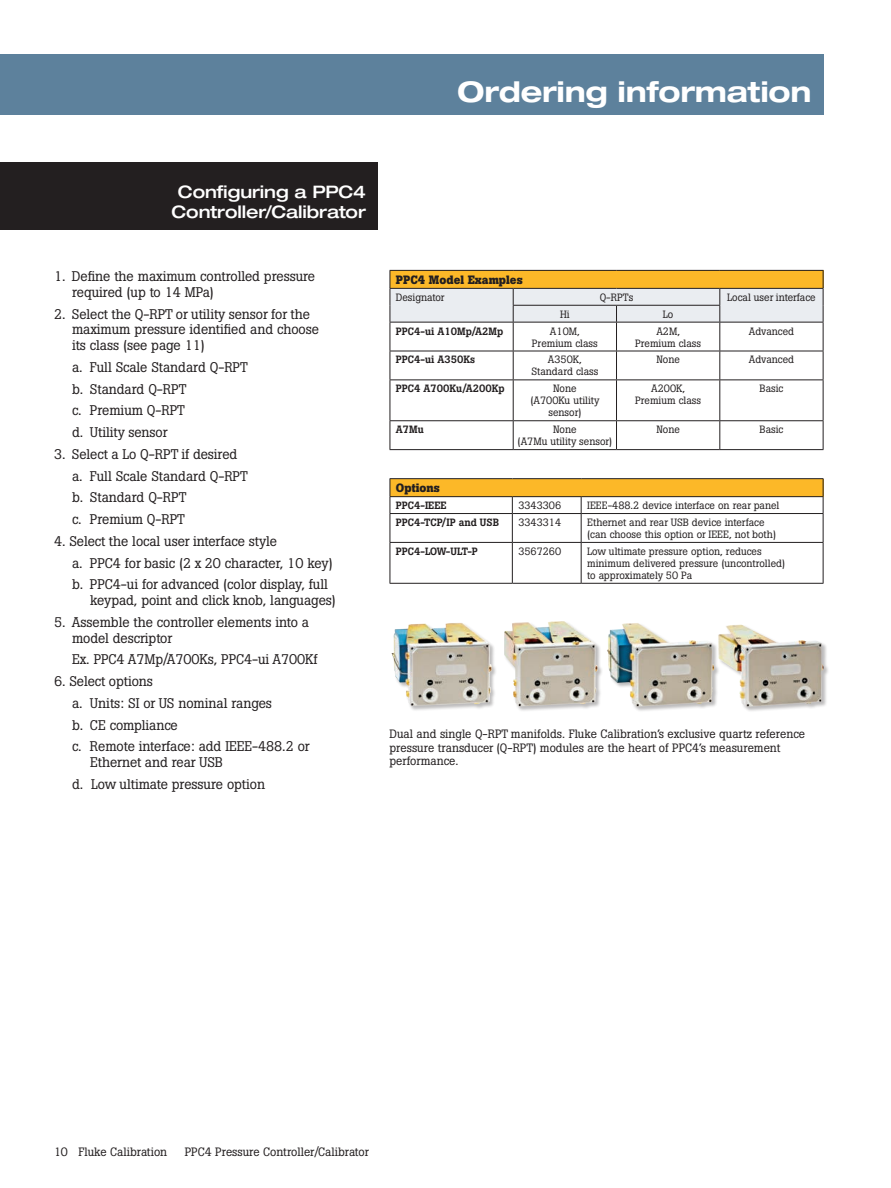
<style>
.page{position:relative;width:891px;height:1188px;background:#fff}
.page>*{position:absolute;margin:0;border:0;box-sizing:border-box;transform-origin:0 0}
.Page_headlines_rev{font:700 expanded 28.5px "Helvetica Neue LT Std";letter-spacing:-.01em;color:#fff}
.Page_Subheads_rev{font:500 expanded 17.25px/19.5px "Helvetica Neue LT Std";letter-spacing:-.01em;color:#fff;text-align:center}
.Body_Copy_bulleted_i{font:13.8px/15.8px "Boton Pro";letter-spacing:-.005em;color:#231f20}
.Body_Copy_bulleted{font:13.8px/15.8px "Boton Pro";letter-spacing:-.005em;color:#231f20}
.Captions_below_image{font:12px/13.5px "Boton Pro";color:#231f20}
.Page_footer{font:12px "Boton Pro";color:#231f20}
.Chart_bold{font:700 12px "Boton Pro";color:#231f20}
.Chart_regular{font:10.5px/12px "Boton Pro";color:#231f20;text-align:center}
.Chart_regular-2{font:500 10.5px "Boton Pro";color:#231f20}
</style>
<div class="page">
<hr style="left:390px;top:270px;width:123px;height:1px;background:#231f20">
<hr style="left:513px;top:270px;width:104px;height:1px;background:#231f20">
<hr style="left:617px;top:270px;width:103px;height:1px;background:#231f20">
<hr style="left:720px;top:270px;width:103px;height:1px;background:#231f20">
<svg style="left:390px;top:271px;width:434px;height:109px"></svg>
<hr style="left:390px;top:380px;width:123px;height:1px;background:#231f20">
<hr style="left:390px;top:380px;width:1px;height:40px;background:#231f20">
<hr style="left:513px;top:380px;width:104px;height:1px;background:#231f20">
<hr style="left:513px;top:380px;width:1px;height:40px;background:#231f20">
<hr style="left:617px;top:380px;width:103px;height:1px;background:#231f20">
<hr style="left:616px;top:380px;width:1px;height:40px;background:#231f20">
<hr style="left:720px;top:380px;width:103px;height:1px;background:#231f20">
<hr style="left:719px;top:380px;width:1px;height:40px;background:#231f20">
<hr style="left:823px;top:380px;width:1px;height:40px;background:#231f20">
<hr style="left:390px;top:420px;width:123px;height:1px;background:#231f20">
<svg style="left:390px;top:421px;width:1px;height:28px"></svg>
<hr style="left:513px;top:420px;width:104px;height:1px;background:#231f20">
<svg style="left:513px;top:421px;width:1px;height:28px"></svg>
<hr style="left:617px;top:420px;width:103px;height:1px;background:#231f20">
<svg style="left:616px;top:421px;width:1px;height:28px"></svg>
<hr style="left:720px;top:420px;width:103px;height:1px;background:#231f20">
<svg style="left:719px;top:421px;width:1px;height:28px"></svg>
<svg style="left:823px;top:421px;width:1px;height:28px"></svg>
<hr style="left:390px;top:449px;width:123px;height:1px;background:#231f20">
<hr style="left:513px;top:449px;width:104px;height:1px;background:#231f20">
<hr style="left:617px;top:449px;width:103px;height:1px;background:#231f20">
<hr style="left:720px;top:449px;width:103px;height:1px;background:#231f20">
<div style="left:392px;top:621px;width:437px;height:92px;background:#231f20;opacity:.3"></div>
<img style="left:391px;top:621px;width:350px;height:86px">
<div style="left:390px;top:479px;width:433px;height:18px;background:#fcb828"></div>
<hr style="left:390px;top:478px;width:122px;height:1px;background:#231f20">
<hr style="left:512px;top:478px;width:69px;height:1px;background:#231f20">
<hr style="left:581px;top:478px;width:242px;height:1px;background:#231f20">
<hr style="left:390px;top:496px;width:122px;height:1px;background:#231f20">
<hr style="left:512px;top:496px;width:69px;height:1px;background:#231f20">
<hr style="left:581px;top:496px;width:242px;height:1px;background:#231f20">
<hr style="left:390px;top:513px;width:122px;height:1px;background:#231f20">
<svg style="left:390px;top:479px;width:1px;height:63px"></svg>
<hr style="left:512px;top:513px;width:69px;height:1px;background:#231f20">
<svg style="left:512px;top:497px;width:1px;height:45px"></svg>
<hr style="left:581px;top:513px;width:242px;height:1px;background:#231f20">
<svg style="left:581px;top:497px;width:1px;height:45px"></svg>
<svg style="left:823px;top:479px;width:1px;height:63px"></svg>
<hr style="left:390px;top:542px;width:122px;height:1px;background:#231f20">
<hr style="left:390px;top:543px;width:1px;height:40px;background:#231f20">
<hr style="left:512px;top:542px;width:69px;height:1px;background:#231f20">
<hr style="left:512px;top:543px;width:1px;height:40px;background:#231f20">
<hr style="left:581px;top:542px;width:242px;height:1px;background:#231f20">
<hr style="left:581px;top:543px;width:1px;height:40px;background:#231f20">
<hr style="left:823px;top:543px;width:1px;height:40px;background:#231f20">
<hr style="left:390px;top:583px;width:122px;height:1px;background:#231f20">
<hr style="left:512px;top:583px;width:69px;height:1px;background:#231f20">
<hr style="left:581px;top:583px;width:242px;height:1px;background:#231f20">
<div style="left:0;top:54px;width:824px;height:60px;background:#5d819c"></div>
<div style="left:0;top:162px;width:378px;height:68px;background:#231f20"></div>
<p class="Page_headlines_rev" style="left:458px;top:74px;width:355px">Ordering information</p>
<p class="Page_Subheads_rev" style="left:172px;top:182px;width:196px">Configuring a PPC4<br>Controller/Calibrator</p>
<p class="Body_Copy_bulleted" style="left:72px;top:268px;width:245px;text-indent:-18px">1. Define the maximum controlled pressure required (up to 14 MPa)</p>
<p class="Body_Copy_bulleted" style="left:72px;top:306px;width:248px;text-indent:-18px">2. Select the Q-RPT or utility sensor for the maximum pressure identified and choose its class (see page 11)</p>
<p class="Body_Copy_bulleted_i" style="left:72px;top:359px;width:177px">a. Full Scale Standard Q-RPT</p>
<p class="Body_Copy_bulleted_i" style="left:72px;top:381px;width:116px">b. Standard Q-RPT</p>
<p class="Body_Copy_bulleted_i" style="left:72px;top:403px;width:115px">c. Premium Q-RPT</p>
<p class="Body_Copy_bulleted_i" style="left:72px;top:424px;width:97px">d. Utility sensor</p>
<p class="Body_Copy_bulleted" style="left:54px;top:446px;width:185px">3. Select a Lo Q-RPT if desired</p>
<p class="Body_Copy_bulleted_i" style="left:72px;top:468px;width:177px">a. Full Scale Standard Q-RPT</p>
<p class="Body_Copy_bulleted_i" style="left:72px;top:490px;width:116px">b. Standard Q-RPT</p>
<p class="Body_Copy_bulleted_i" style="left:72px;top:511px;width:115px">c. Premium Q-RPT</p>
<p class="Body_Copy_bulleted" style="left:54px;top:533px;width:224px">4. Select the local user interface style</p>
<p class="Body_Copy_bulleted_i" style="left:72px;top:555px;width:262px">a. PPC4 for basic (2 x 20 character, 10 key)</p>
<p class="Body_Copy_bulleted_i" style="left:90px;top:577px;width:247px;text-indent:-18px">b. PPC4-ui for advanced (color display, full keypad, point and click knob, languages)</p>
<p class="Body_Copy_bulleted" style="left:72px;top:614px;width:239px;text-indent:-18px">5. Assemble the controller elements into a model descriptor</p>
<p class="Body_Copy_bulleted_i" style="left:72px;top:652px;width:247px">Ex. PPC4 A7Mp/A700Ks, PPC4-ui A700Kf</p>
<p class="Body_Copy_bulleted" style="left:54px;top:673px;width:100px">6. Select options</p>
<p class="Body_Copy_bulleted_i" style="left:72px;top:695px;width:202px">a. Units: SI or US nominal ranges</p>
<p class="Body_Copy_bulleted_i" style="left:72px;top:717px;width:107px">b. CE compliance</p>
<p class="Body_Copy_bulleted_i" style="left:90px;top:739px;width:221px;text-indent:-18px">c. Remote interface: add IEEE-488.2 or<br>Ethernet and rear USB</p>
<p class="Body_Copy_bulleted_i" style="left:72px;top:776px;width:195px">d. Low ultimate pressure option</p>
<p class="Chart_bold" style="left:396px;top:272px;width:128px">PPC4 Model Examples</p>
<p class="Chart_regular" style="left:396px;top:291px;width:50px">Designator</p>
<p class="Chart_regular" style="left:600px;top:291px;width:35px">Q-RPTs</p>
<p class="Chart_regular" style="left:727px;top:291px;width:90px">Local user interface</p>
<p class="Chart_regular" style="left:560px;top:308px;width:11px">Hi</p>
<p class="Chart_regular" style="left:663px;top:308px;width:12px">Lo</p>
<p class="Chart_regular-2" style="left:396px;top:324px;width:109px">PPC4-ui A10Mp/A2Mp</p>
<p class="Chart_regular" style="left:532px;top:325px;width:67px">A10M,<br>Premium class</p>
<p class="Chart_regular" style="left:635px;top:325px;width:67px">A2M,<br>Premium class</p>
<p class="Chart_regular" style="left:749px;top:325px;width:47px">Advanced</p>
<p class="Chart_regular-2" style="left:396px;top:353px;width:81px">PPC4-ui A350Ks</p>
<p class="Chart_regular" style="left:531px;top:354px;width:68px">A350K,<br>Standard class</p>
<p class="Chart_regular" style="left:656px;top:354px;width:25px">None</p>
<p class="Chart_regular" style="left:749px;top:354px;width:47px">Advanced</p>
<p class="Chart_regular-2" style="left:396px;top:382px;width:110px">PPC4 A700Ku/A200Kp</p>
<p class="Chart_regular" style="left:531px;top:383px;width:71px">None<br>(A700Ku utility sensor)</p>
<p class="Chart_regular" style="left:635px;top:383px;width:67px">A200K,<br>Premium class</p>
<p class="Chart_regular" style="left:760px;top:383px;width:25px">Basic</p>
<p class="Chart_regular-2" style="left:396px;top:423px;width:29px">A7Mu</p>
<p class="Chart_regular" style="left:518px;top:423px;width:96px">None<br>(A7Mu utility sensor)</p>
<p class="Chart_regular" style="left:656px;top:423px;width:25px">None</p>
<p class="Chart_regular" style="left:760px;top:423px;width:25px">Basic</p>
<p class="Chart_bold" style="left:396px;top:480px;width:45px">Options</p>
<p class="Chart_regular-2" style="left:396px;top:499px;width:52px">PPC4-IEEE</p>
<p class="Chart_regular" style="left:518px;top:499px;width:44px">3343306</p>
<p class="Chart_regular" style="left:587px;top:499px;width:194px">IEEE-488.2 device interface on rear panel</p>
<p class="Chart_regular-2" style="left:396px;top:515px;width:105px">PPC4-TCP/IP and USB</p>
<p class="Chart_regular" style="left:518px;top:516px;width:44px">3343314</p>
<p class="Chart_regular" style="left:587px;top:516px;width:190px;text-align:left">Ethernet and rear USB device interface (can choose this option or IEEE, not both)</p>
<p class="Chart_regular-2" style="left:396px;top:544px;width:83px">PPC4-LOW-ULT-P</p>
<p class="Chart_regular" style="left:518px;top:545px;width:44px">3567260</p>
<p class="Chart_regular" style="left:587px;top:545px;width:199px;text-align:left">Low ultimate pressure option, reduces minimum delivered pressure (uncontrolled) to approximately 50 Pa</p>
<p class="Captions_below_image" style="left:390px;top:727px;width:417px">Dual and single Q-RPT manifolds. Fluke Calibration’s exclusive quartz reference pressure transducer (Q-RPT) modules are the heart of PPC4’s measurement performance.</p>
<p class="Page_footer" style="left:54px;top:1144px;width:115px">10 Fluke Calibration</p>
<p class="Page_footer" style="left:185px;top:1144px;width:186px">PPC4 Pressure Controller/Calibrator</p>
</div>
